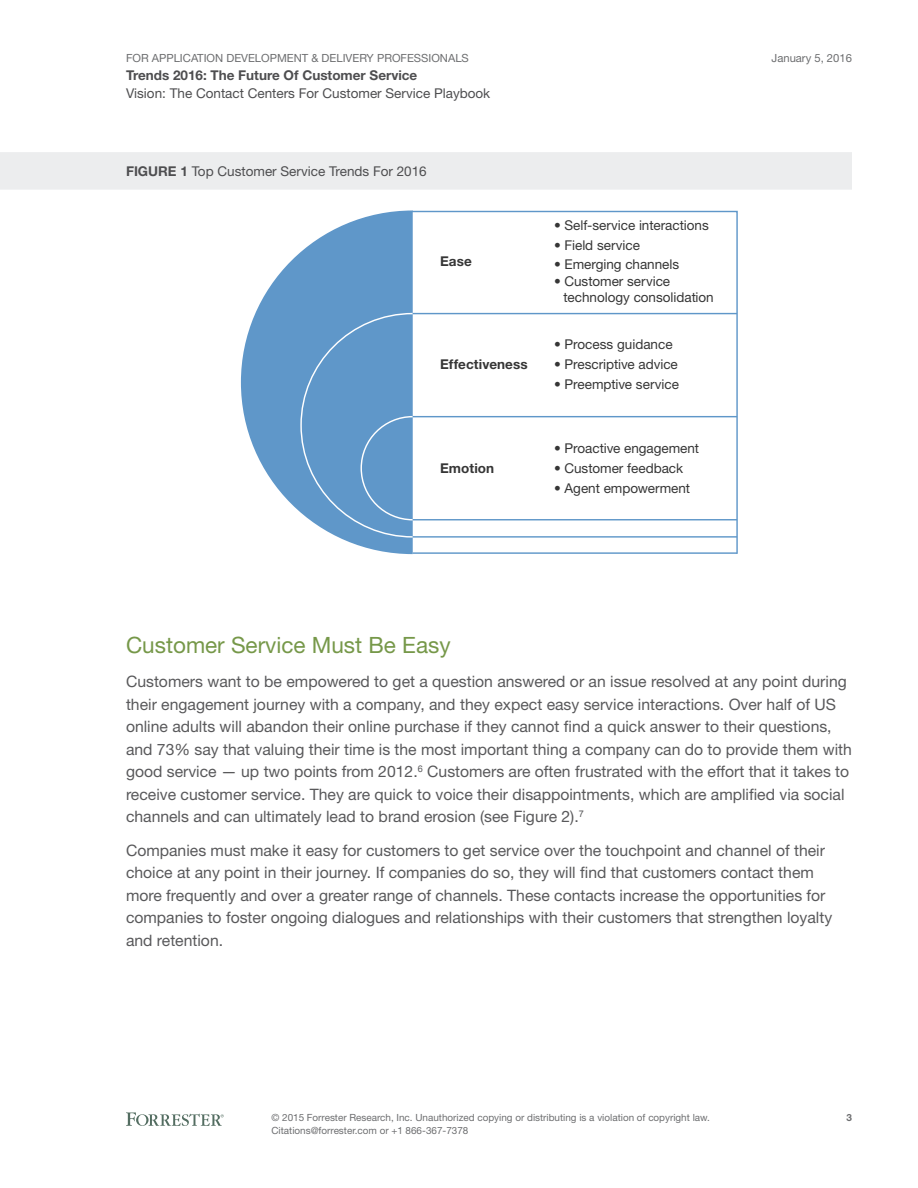
<style>
.page{position:relative;width:918px;height:1188px;background:#fff}
.page>*{position:absolute;margin:0;border:0;box-sizing:border-box;transform-origin:0 0}
.t1{font:22.5px "Helvetica Neue LT Std";color:#769849}
.t2{font:15.75px/22.5px "Helvetica Neue LT Std";color:#59595b}
.t3{font:13.5px/16.2px "Helvetica Neue LT Std";letter-spacing:-.005em;color:#363636}
.t4{font:13.5px "Helvetica Neue LT Std";color:#4e4e50}
.t5{font:700 13.5px "Helvetica Neue LT Std";color:#4e4e50}
.t6{font:700 13.5px "Helvetica Neue LT Std";letter-spacing:.005em;color:#363636}
.t7{font:11.25px "Helvetica Neue LT Std";color:#6d6e70}
.t8{font:9.9px/12.8px "Helvetica Neue LT Std";color:#6d6e70}
.t9{font:700 9.9px "Helvetica Neue LT Std";color:#6d6e70}
.s1{font-weight:700}
</style>
<div class="page">
<svg style="left:126px;top:1112px;width:98px;height:14px"></svg>
<div style="left:0;top:152px;width:852px;height:38px;background:#ecedee"></div>
<svg style="left:241px;top:211px;width:170px;height:343px;fill:#5f97c9"></svg>
<div style="left:300px;top:312px;width:111px;height:226px;background:#5f97c9"></div>
<svg style="left:411px;top:211px;width:327px;height:344px"></svg>
<hr style="left:413px;top:313px;width:324px;height:1px;background:#5f97c9">
<hr style="left:413px;top:416px;width:324px;height:1px;background:#5f97c9">
<hr style="left:413px;top:519px;width:324px;height:1px;background:#5f97c9">
<hr style="left:413px;top:536px;width:324px;height:2px;background:#5f97c9">
<p class="t7" style="left:126px;top:51px;width:344px">For Application Development &amp; Delivery Professionals</p>
<p class="t5" style="left:126px;top:67px;width:293px">Trends 2016: The Future Of Customer Service</p>
<p class="t4" style="left:126px;top:85px;width:366px">Vision: The Contact Centers For Customer Service Playbook</p>
<p class="t4" style="left:126px;top:163px;width:302px"><span class="s1">FIGURE 1</span> Top Customer Service Trends For 2016</p>
<p class="t6" style="left:440px;top:253px;width:33px">Ease</p>
<p class="t6" style="left:440px;top:356px;width:89px">Effectiveness</p>
<p class="t6" style="left:440px;top:460px;width:56px">Emotion</p>
<p class="t3" style="left:554px;top:217px;width:156px">• Self-service interactions</p>
<p class="t3" style="left:554px;top:237px;width:88px">• Field service</p>
<p class="t3" style="left:554px;top:256px;width:127px">• Emerging channels</p>
<p class="t3" style="left:564px;top:273px;width:152px;text-indent:-10px">• Customer service technology consolidation</p>
<p class="t3" style="left:554px;top:336px;width:120px">• Process guidance</p>
<p class="t3" style="left:554px;top:356px;width:125px">• Prescriptive advice</p>
<p class="t3" style="left:554px;top:376px;width:126px">• Preemptive service</p>
<p class="t3" style="left:554px;top:440px;width:147px">• Proactive engagement</p>
<p class="t3" style="left:554px;top:460px;width:131px">• Customer feedback</p>
<p class="t3" style="left:554px;top:480px;width:138px">• Agent empowerment</p>
<p class="t7" style="left:772px;top:51px;width:82px">January 5, 2016</p>
<h1 class="t1" style="left:126px;top:632px;width:326px">Customer Service M ust Be Easy</h1>
<p class="t2" style="left:126px;top:670px;width:727px">Customers want to be empowered to get a question answered or an issue resolved at any point during their engagement journey with a company, and they expect easy service interactions. Over half of US online adults will abandon their online purchase if they cannot find a quick answer to their questions, and 73% say that valuing their time is the most important thing a company can do to provide them with good service — up two points from 2012.<sup>6</sup> Customers are often frustrated with the effort that it takes to receive customer service. They are quick to voice their disappointments, which are amplified via social channels and can ultimately lead to brand erosion (see Figure 2).<sup>7</sup></p>
<p class="t2" style="left:126px;top:839px;width:708px">Companies must make it easy for customers to get service over the touchpoint and channel of their choice at any point in their journey. If companies do so, they will find that customers contact them more frequently and over a greater range of channels. These contacts increase the opportunities for companies to foster ongoing dialogues and relationships with their customers that strengthen loyalty and retention.</p>
<p class="t8" style="left:272px;top:1111px;width:440px">© 2015 Forrester Research, I nc. Unauthorized copying or distributing is a violation of copyright law.<br>Citations@forrester.com or +1 866-367-7378</p>
<p class="t9" style="left:846px;top:1112px;width:7px">3</p>
</div>
